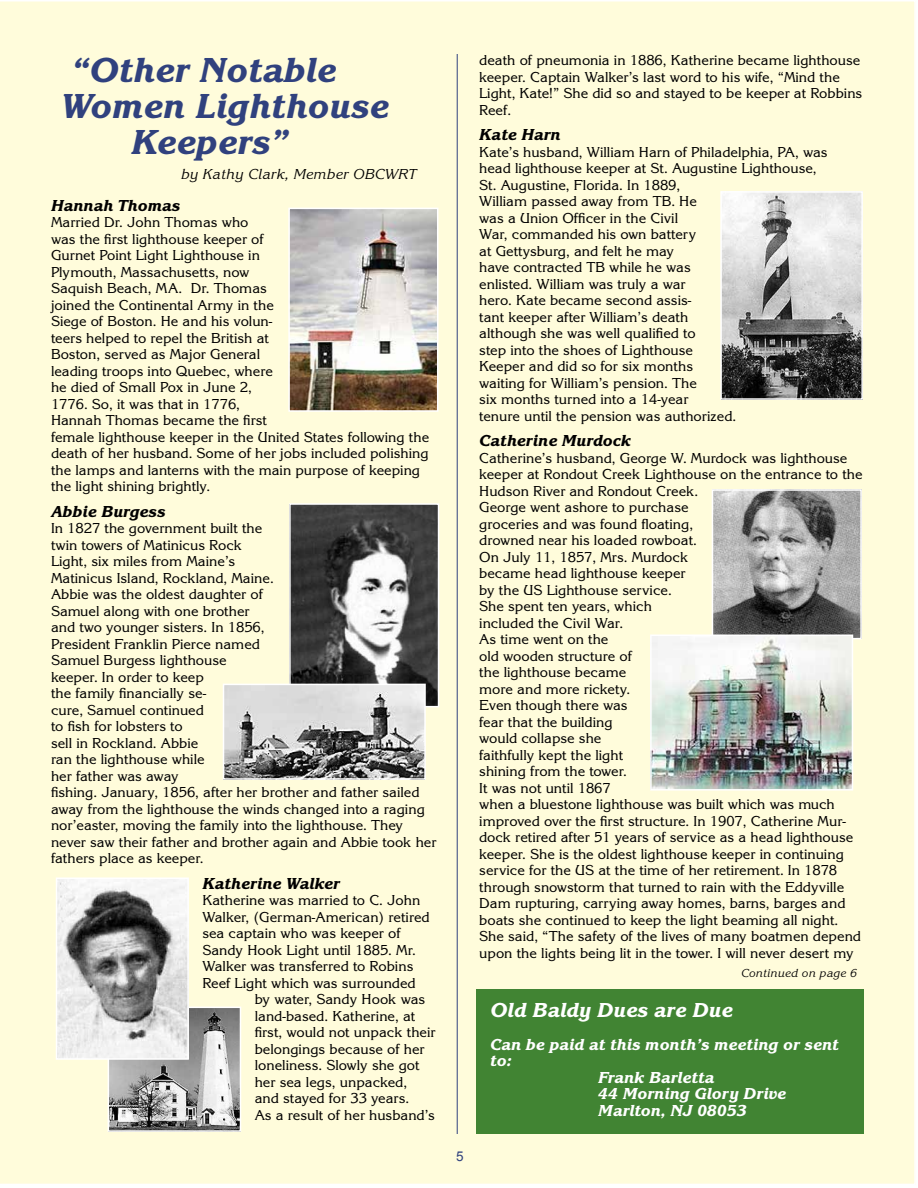
<style>
.page{position:relative;width:918px;height:1188px;background:#fff}
.page>*{position:absolute;margin:0;border:0;box-sizing:border-box;transform-origin:0 0}
.t1{font:36px "Korinna Extra Bold Italic DTC";color:#30417e}
.t2{font:21px "Korinna Extra Bold Italic DTC";color:#fff}
.t3{font:16.5px "Korinna Extra Bold Italic DTC";color:#fff}
.t4{font:16.5px "Korinna Extra Bold Italic DTC";color:#000}
.t5{font:15px/16.5px "Korinna Regular DTC";color:#000}
.t6{font:15px "Korinna Regular Italic DTC";color:#000}
.t7{font:13.5px "Arial";color:#30417e}
.t8{font:12px "Korinna Regular Italic DTC";color:#000}
</style>
<div class="page">
<div style="left:0;top:1px;width:915px;height:1183px;background:#fffcdb"></div>
<img style="left:291px;top:211px;width:144px;height:198px">
<div style="left:288px;top:208px;width:150px;height:204px;border:2px solid #fff"></div>
<hr style="left:457px;top:54px;width:1px;height:1080px;background:#30417e">
<img style="left:292px;top:506px;width:144px;height:198px">
<div style="left:289px;top:503px;width:150px;height:204px;border:2px solid #fff"></div>
<img style="left:226px;top:687px;width:197px;height:90px">
<div style="left:223px;top:684px;width:203px;height:96px;border:2px solid #fff"></div>
<img style="left:111px;top:1010px;width:127px;height:119px">
<div style="left:108px;top:1007px;width:133px;height:125px;border:2px solid #fff"></div>
<img style="left:59px;top:881px;width:127px;height:176px">
<div style="left:56px;top:878px;width:133px;height:182px;border:2px solid #fff"></div>
<div style="left:476px;top:989px;width:388px;height:145px;background:#418433"></div>
<img style="left:723px;top:194px;width:137px;height:203px">
<div style="left:720px;top:191px;width:143px;height:209px;border:2px solid #fff"></div>
<img style="left:715px;top:492px;width:144px;height:144px">
<div style="left:712px;top:489px;width:150px;height:150px;border:2px solid #fff"></div>
<img style="left:653px;top:637px;width:197px;height:151px">
<div style="left:650px;top:634px;width:203px;height:157px;border:2px solid #fff"></div>
<h1 class="t1" style="left:71px;top:50px;width:267px">“Other Notable</h1>
<h1 class="t1" style="left:61px;top:86px;width:330px">Women Lighthouse</h1>
<h1 class="t1" style="left:131px;top:122px;width:159px">Keepers”</h1>
<p class="t6" style="left:181px;top:166px;width:237px">by Kathy Clark, Member OBCWRT</p>
<p class="t4" style="left:51px;top:196px;width:131px">Hannah Thomas</p>
<p class="t5" style="left:51px;top:214px;width:380px">Married Dr. John Thomas who<br>was the first lighthouse keeper of<br>Gurnet Point Light Lighthouse in<br>Plymouth, Massachusetts, now<br>Saquish Beach, MA. Dr. Thomas<br>joined the Continental Army in the<br>Siege of Boston. He and his volun-<br>teers helped to repel the British at<br>Boston, served as Major General<br>leading troops into Quebec, where<br>he died of Small Pox in June 2,<br>1776. So, it was that in 1776,<br>Hannah Thomas became the first<br>female lighthouse keeper in the United States following the death of her husband. Some of her jobs included polishing the lamps and lanterns with the main purpose of keeping the light shining brightly.</p>
<p class="t4" style="left:51px;top:502px;width:116px">Abbie Burgess</p>
<p class="t5" style="left:51px;top:520px;width:387px">In 1827 the government built the<br>twin towers of Matinicus Rock<br>Light, six miles from Maine’s<br>Matinicus Island, Rockland, Maine.<br>Abbie was the oldest daughter of<br>Samuel along with one brother<br>and two younger sisters. In 1856,<br>President Franklin Pierce named<br>Samuel Burgess lighthouse<br>keeper. In order to keep<br>the family financially se-<br>cure, Samuel continued<br>to fish for lobsters to<br>sell in Rockland. Abbie<br>ran the lighthouse while<br>her father was away<br>fishing. January, 1856, after her brother and father sailed away from the lighthouse the winds changed into a raging nor’easter, moving the family into the lighthouse. They never saw their father and brother again and Abbie took her fathers place as keeper.</p>
<p class="t4" style="left:202px;top:874px;width:139px">Katherine Walker</p>
<p class="t5" style="left:202px;top:892px;width:220px">Katherine was married to C. John</p>
<p class="t5" style="left:202px;top:908px;width:229px">Walker, (German-American) retired</p>
<p class="t5" style="left:202px;top:925px;width:200px">sea captain who was keeper of</p>
<p class="t5" style="left:202px;top:941px;width:215px">Sandy Hook Light until 1885. Mr.</p>
<p class="t5" style="left:202px;top:958px;width:213px">Walker was transferred to Robins</p>
<p class="t5" style="left:202px;top:974px;width:215px">Reef Light which was surrounded</p>
<p class="t5" style="left:255px;top:991px;width:172px">by water, Sandy Hook was</p>
<p class="t5" style="left:255px;top:1007px;width:162px">land-based. Katherine, at</p>
<p class="t5" style="left:255px;top:1024px;width:182px">first, would not unpack their</p>
<p class="t5" style="left:255px;top:1040px;width:171px">belongings because of her</p>
<p class="t5" style="left:255px;top:1057px;width:166px">loneliness. Slowly she got</p>
<p class="t5" style="left:255px;top:1073px;width:154px">her sea legs, unpacked,</p>
<p class="t5" style="left:255px;top:1090px;width:156px">and stayed for 33 years.</p>
<p class="t5" style="left:255px;top:1106px;width:182px">As a result of her husband’s</p>
<p class="t7" style="left:456px;top:1147px;width:9px">5</p>
<p class="t5" style="left:479px;top:52px;width:385px">death of pneumonia in 1886, Katherine became lighthouse keeper. Captain Walker’s last word to his wife, “Mind the Light, Kate!” She did so and stayed to be keeper at Robbins Reef.</p>
<p class="t4" style="left:479px;top:126px;width:83px">Kate Harn</p>
<p class="t5" style="left:479px;top:144px;width:350px">Kate’s husband, William Harn of Philadelphia, PA, was head lighthouse keeper at St. Augustine Lighthouse, St. Augustine, Florida. In 1889,<br>William passed away from TB. He<br>was a Union Officer in the Civil<br>War, commanded his own battery<br>at Gettysburg, and felt he may<br>have contracted TB while he was<br>enlisted. William was truly a war<br>hero. Kate became second assis-<br>tant keeper after William’s death<br>although she was well qualified to<br>step into the shoes of Lighthouse<br>Keeper and did so for six months<br>waiting for William’s pension. The<br>six months turned into a 14-year<br>tenure until the pension was authorized.</p>
<p class="t4" style="left:479px;top:432px;width:153px">Catherine Murdock</p>
<p class="t5" style="left:479px;top:450px;width:385px">Catherine’s husband, George W. Murdock was lighthouse keeper at Rondout Creek Lighthouse on the entrance to the Hudson River and Rondout Creek.<br>George went ashore to purchase<br>groceries and was found floating,<br>drowned near his loaded rowboat.<br>On July 11, 1857, Mrs. Murdock<br>became head lighthouse keeper<br>by the US Lighthouse service.<br>She spent ten years, which<br>included the Civil War.<br>As time went on the<br>old wooden structure of<br>the lighthouse became<br>more and more rickety.<br>Even though there was<br>fear that the building<br>would collapse she<br>faithfully kept the light<br>shining from the tower.<br>It was not until 1867<br>when a bluestone lighthouse was built which was much improved over the first structure. In 1907, Catherine Mur&shy;dock retired after 51 years of service as a head lighthouse keeper. She is the oldest lighthouse keeper in continuing service for the US at the time of her retirement. In 1878 through snowstorm that turned to rain with the Eddyville Dam rupturing, carrying away homes, barns, barges and boats she continued to keep the light beaming all night.<br>She said, “The safety of the lives of many boatmen depend upon the lights being lit in the tower. I will never desert my</p>
<p class="t8" style="left:741px;top:967px;width:117px">Continued on page 6</p>
<h2 class="t2" style="left:490px;top:998px;width:244px">Old Baldy Dues are Due</h2>
<p class="t3" style="left:490px;top:1035px;width:350px">Can be paid at this month’s meeting or sent</p>
<p class="t3" style="left:490px;top:1052px;width:23px">to:</p>
<p class="t3" style="left:598px;top:1068px;width:118px">Frank Barletta</p>
<p class="t3" style="left:598px;top:1085px;width:189px">44 Morning Glory Drive</p>
<p class="t3" style="left:598px;top:1101px;width:150px">Marlton, NJ 08053</p>
</div>
